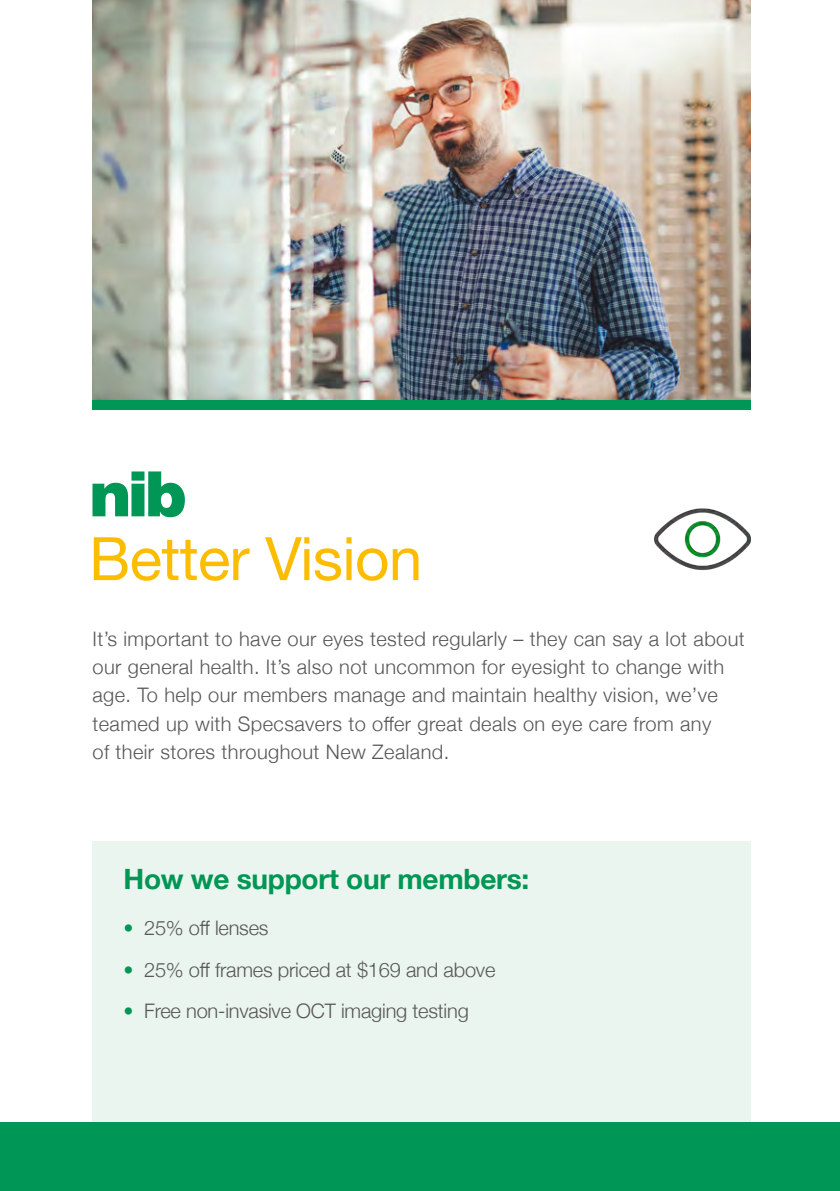
<style>
.page{position:relative;width:840px;height:1191px;background:#fff}
.page>*{position:absolute;margin:0;border:0;box-sizing:border-box;transform-origin:0 0}
.t1{font:60px "Helvetica Neue";letter-spacing:-.01em;color:#fcbc00}
.t2{font:700 28px "Helvetica Neue";letter-spacing:-.01em;color:#009655}
.t3{font:300 20px/28px "Helvetica Neue";letter-spacing:.02em;color:#575756}
.t4{font:300 20px "Helvetica Neue";letter-spacing:-.01em;color:#575756}
.s1{color:#009655}
</style>
<div class="page">
<div style="left:92px;top:841px;width:658px;height:323px;background:#ebf5ef"></div>
<svg style="left:92px;top:471px;width:93px;height:46px"></svg>
<img style="left:654px;top:508px;width:96px;height:62px">
<img style="left:92px;top:0;width:658px;height:400px">
<div style="left:92px;top:400px;width:658px;height:10px;background:#009655"></div>
<div style="left:0;top:1123px;width:839px;height:68px;background:#009655"></div>
<h1 class="t1" style="left:89px;top:515px;width:334px">Better Vision</h1>
<p class="t3" style="left:92px;top:624px;width:653px">It’s important to have our eyes tested regularly – they can say a lot about our general health. It’s also not uncommon for eyesight to change with age. To help our members manage and maintain healthy vision, we’ve teamed up with Specsavers to offer great deals on eye care from any<br>of their stores throughout New Zealand.</p>
<h2 class="t2" style="left:123px;top:857px;width:407px">How we support our members:</h2>
<p class="t4" style="left:123px;top:912px;width:146px"><span class="s1">•</span> 25% off lenses</p>
<p class="t4" style="left:123px;top:953px;width:373px"><span class="s1">•</span> 25% off frames priced at $169 and above</p>
<p class="t4" style="left:123px;top:994px;width:346px"><span class="s1">•</span> Free non-invasive OCT imaging testing</p>
</div>
